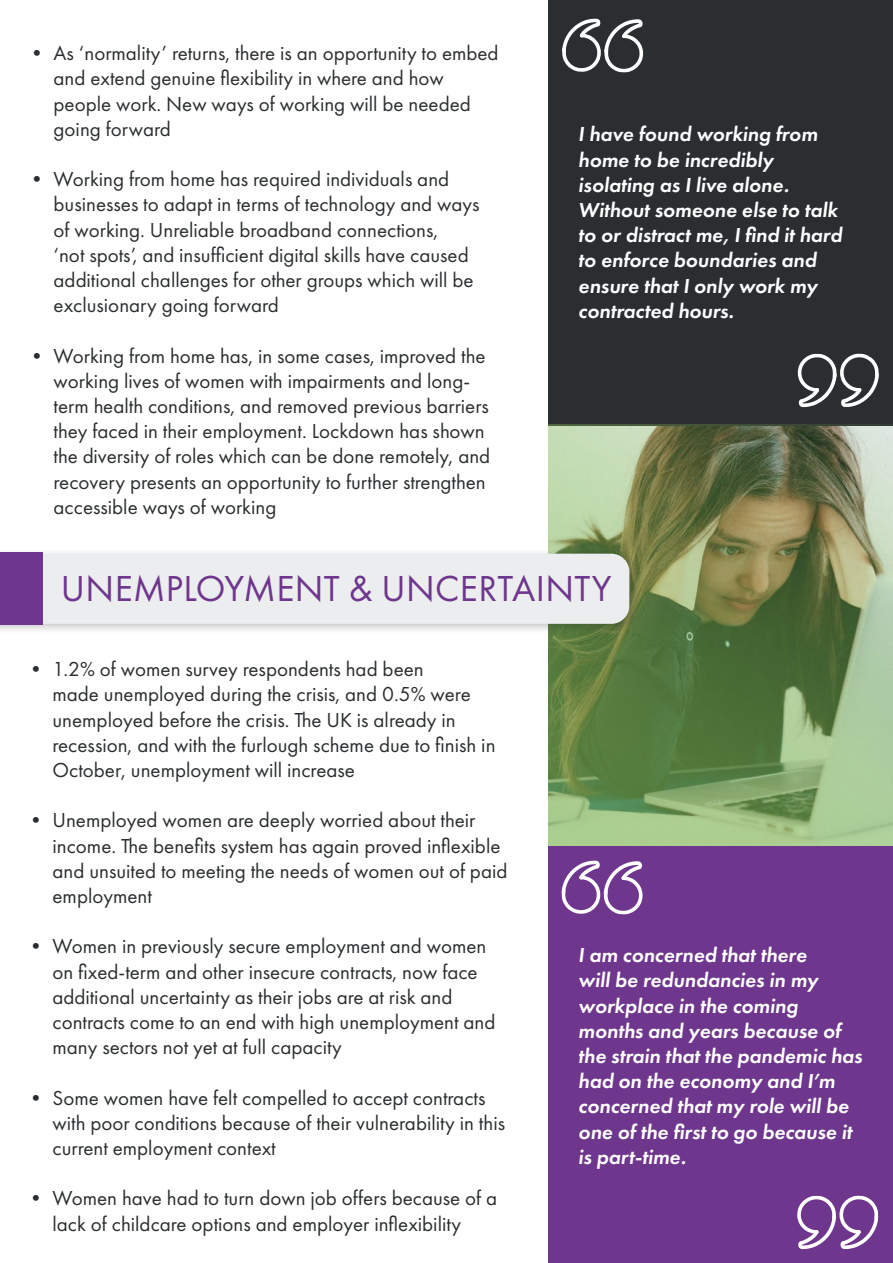
<style>
.page{position:relative;width:893px;height:1263px;background:#fff}
.page>*{position:absolute;margin:0;border:0;box-sizing:border-box;transform-origin:0 0}
.t1{font:37.5px "Futura PT";letter-spacing:.01em;color:#6e368c}
.t2{font:21px/25.2px "Futura PT";color:#2a2e30}
.t3{font:italic 600 21px/25.2px "Futura PT";color:#fff}
</style>
<div class="page">
<div style="left:549px;top:0;width:344px;height:425px;background:#2a2e30"></div>
<svg style="left:549px;top:425px;width:344px;height:421px;background:#7d9362"></svg>
<div style="left:549px;top:846px;width:344px;height:417px;background:#6e368c"></div>
<div style="left:0;top:548px;width:641px;height:87px;background:#231f20;opacity:.25"></div>
<div style="left:43px;top:554px;width:586px;height:70px;background:#ecedee"></div>
<div style="left:0;top:553px;width:43px;height:72px;background:#6e368c"></div>
<svg style="left:561px;top:860px;width:82px;height:55px"></svg>
<svg style="left:797px;top:1195px;width:81px;height:54px"></svg>
<svg style="left:562px;top:18px;width:81px;height:55px"></svg>
<svg style="left:797px;top:353px;width:82px;height:54px"></svg>
<p class="t2" style="left:54px;top:40px;width:447px;text-indent:-27px">• As ‘normality’ returns, there is an opportunity to embed and extend genuine flexibility in where and how people work. New ways of working will be needed going forward</p>
<p class="t2" style="left:54px;top:166px;width:427px;text-indent:-27px">• Working from home has required individuals and businesses to adapt in terms of technology and ways of working. Unreliable broadband connections,<br>‘not spots’, and insufficient digital skills have caused additional challenges for other groups which will be exclusionary going forward</p>
<p class="t2" style="left:54px;top:343px;width:438px;text-indent:-27px">• Working from home has, in some cases, improved the working lives of women with impairments and long&shy;term health conditions, and removed previous barriers they faced in their employment. Lockdown has shown the diversity of roles which can be done remotely, and recovery presents an opportunity to further strengthen accessible ways of working</p>
<p class="t3" style="left:578px;top:121px;width:265px">I have found working from home to be incredibly isolating as I live alone.<br>Without someone else to talk to or distract me, I find it hard to enforce boundaries and ensure that I only work my contracted hours.</p>
<p class="t1" style="left:61px;top:566px;width:552px">UNEMPLOYMENT &amp; UNCERTAINTY</p>
<p class="t2" style="left:53px;top:656px;width:445px;text-indent:-27px">• 1.2% of women survey respondents had been<br>made unemployed during the crisis, and 0.5% were unemployed before the crisis. The UK is already in recession, and with the furlough scheme due to finish in October, unemployment will increase</p>
<p class="t2" style="left:53px;top:808px;width:456px;text-indent:-27px">• Unemployed women are deeply worried about their income. The benefits system has again proved inflexible and unsuited to meeting the needs of women out of paid employment</p>
<p class="t2" style="left:53px;top:934px;width:444px;text-indent:-27px">• Women in previously secure employment and women on fixed-term and other insecure contracts, now face additional uncertainty as their jobs are at risk and contracts come to an end with high unemployment and many sectors not yet at full capacity</p>
<p class="t2" style="left:53px;top:1085px;width:454px;text-indent:-27px">• Some women have felt compelled to accept contracts with poor conditions because of their vulnerability in this current employment context</p>
<p class="t2" style="left:26px;top:1186px;width:473px;text-align:center">• Women have had to turn down job offers because of a lack of childcare options and employer inflexibility</p>
<p class="t3" style="left:578px;top:942px;width:285px">I am concerned that there<br>will be redundancies in my workplace in the coming months and years because of the strain that the pandemic has had on the economy and I’m concerned that my role will be one of the first to go because it is part-time.</p>
</div>
